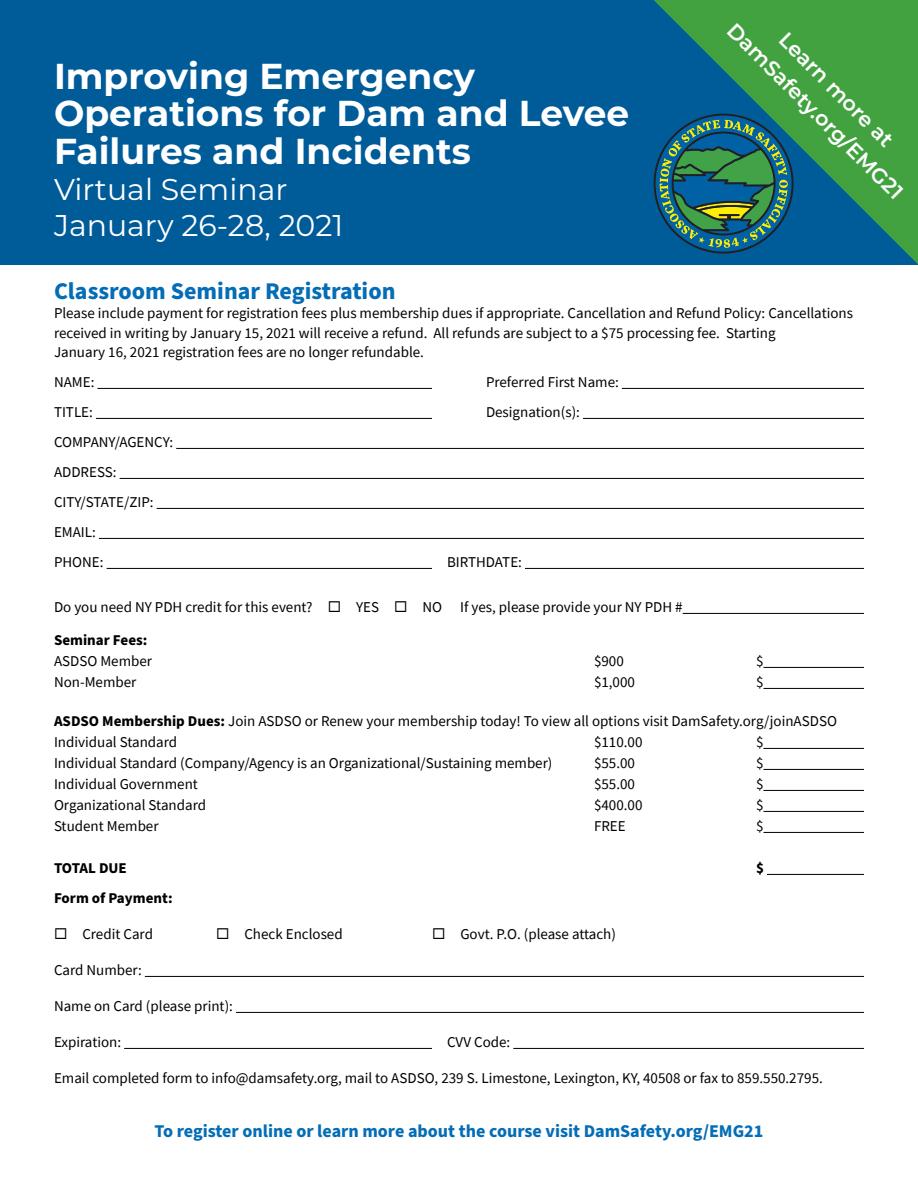
<style>
.page{position:relative;width:918px;height:1188px;background:#fff}
.page>*{position:absolute;margin:0;border:0;box-sizing:border-box;transform-origin:0 0}
.t1{font:700 36px/37.5px "Montserrat";color:#fff}
.t2{font:30px "Montserrat";color:#fff}
.t3{font:700 24px "Source Sans Pro";color:#046db5}
.t4{font:600 21px "Montserrat";color:#fff}
.t5{font:700 18px "Source Sans Pro";color:#046db5}
.t6{font:15px/19.5px "Source Sans Pro";color:#000}
.t7{font:700 15px "Source Sans Pro";color:#000}
.s1{font-weight:700}
</style>
<div class="page">
<div style="left:0;top:0;width:918px;height:265px;background:#005b99"></div>
<svg style="left:654px;top:0;width:264px;height:264px;fill:#42a240"></svg>
<svg style="left:654px;top:114px;width:140px;height:140px"></svg>
<hr style="left:97px;top:388px;width:335px;height:1px;background:#000">
<hr style="left:622px;top:388px;width:242px;height:1px;background:#000">
<hr style="left:96px;top:418px;width:336px;height:1px;background:#000">
<hr style="left:583px;top:418px;width:281px;height:1px;background:#000">
<hr style="left:176px;top:448px;width:688px;height:1px;background:#000">
<hr style="left:120px;top:478px;width:744px;height:1px;background:#000">
<hr style="left:157px;top:508px;width:707px;height:1px;background:#000">
<hr style="left:99px;top:538px;width:765px;height:1px;background:#000">
<hr style="left:107px;top:568px;width:325px;height:1px;background:#000">
<hr style="left:525px;top:568px;width:339px;height:1px;background:#000">
<hr style="left:683px;top:613px;width:181px;height:1px;background:#000">
<hr style="left:763px;top:667px;width:101px;height:1px;background:#000">
<hr style="left:763px;top:688px;width:101px;height:1px;background:#000">
<hr style="left:763px;top:748px;width:101px;height:1px;background:#000">
<hr style="left:763px;top:769px;width:101px;height:1px;background:#000">
<hr style="left:763px;top:790px;width:101px;height:1px;background:#000">
<hr style="left:763px;top:811px;width:101px;height:1px;background:#000">
<hr style="left:763px;top:832px;width:101px;height:1px;background:#000">
<hr style="left:767px;top:874px;width:97px;height:1px;background:#000">
<hr style="left:145px;top:976px;width:719px;height:1px;background:#000">
<hr style="left:236px;top:1012px;width:628px;height:1px;background:#000">
<hr style="left:124px;top:1048px;width:308px;height:1px;background:#000">
<hr style="left:513px;top:1048px;width:351px;height:1px;background:#000">
<p class="t1" style="left:54px;top:56px;width:577px">Improving Emergency<br>Operations for Dam and Levee<br>Failures and Incidents</p>
<p class="t2" style="left:54px;top:169px;width:235px">Virtual Seminar</p>
<p class="t2" style="left:54px;top:205px;width:291px">January 26-28, 2021</p>
<p class="t4" style="left:741px;top:16px;width:240px;rotate:45deg">DamSafety.org/EMG21</p>
<p class="t4" style="left:793px;top:26px;width:153px;rotate:45deg">Learn more at</p>
<p class="t3" style="left:54px;top:275px;width:343px">Classroom Seminar Registration</p>
<p class="t6" style="left:54px;top:303px;width:801px">Please include payment for registration fees plus membership dues if appropriate. Cancellation and Refund Policy: Cancellations received in writing by January 15, 2021 will receive a refund. All refunds are subject to a $75 processing fee. Starting</p>
<p class="t6" style="left:54px;top:342px;width:372px">January 16, 2021 registration fees are no longer refundable.</p>
<p class="t6" style="left:54px;top:372px;width:42px">NAME:</p>
<p class="t6" style="left:486px;top:372px;width:134px">Preferred First Name:</p>
<p class="t6" style="left:54px;top:402px;width:40px">TITLE:</p>
<p class="t6" style="left:486px;top:402px;width:95px">Designation(s):</p>
<p class="t6" style="left:54px;top:432px;width:121px">COMPANY/AGENCY:</p>
<p class="t6" style="left:54px;top:462px;width:64px">ADDRESS:</p>
<p class="t6" style="left:54px;top:492px;width:101px">CITY/STATE/ZIP:</p>
<p class="t6" style="left:54px;top:522px;width:43px">EMAIL:</p>
<p class="t6" style="left:54px;top:552px;width:51px">PHONE:</p>
<p class="t6" style="left:447px;top:552px;width:76px">BIRTHDATE:</p>
<p class="t6" style="left:54px;top:597px;width:630px">Do you need NY PDH credit for this event? ◻ YES ◻ NO If yes, please provide your NY PDH #</p>
<p class="t7" style="left:54px;top:630px;width:95px">Seminar Fees:</p>
<p class="t6" style="left:54px;top:651px;width:100px">ASDSO Member</p>
<p class="t6" style="left:594px;top:651px;width:31px">$900</p>
<p class="t6" style="left:756px;top:651px;width:9px">$</p>
<p class="t6" style="left:54px;top:672px;width:84px">Non-Member</p>
<p class="t6" style="left:594px;top:672px;width:43px">$1,000</p>
<p class="t6" style="left:756px;top:672px;width:9px">$</p>
<p class="t6" style="left:54px;top:711px;width:785px"><span class="s1">ASDSO Membership Dues:</span> Join ASDSO or Renew your membership today! To view all options visit DamSafety.org/joinASDSO</p>
<p class="t6" style="left:54px;top:732px;width:125px">Individual Standard</p>
<p class="t6" style="left:594px;top:732px;width:50px">$110.00</p>
<p class="t6" style="left:756px;top:732px;width:9px">$</p>
<p class="t6" style="left:54px;top:753px;width:500px">Individual Standard (Company/Agency is an Organizational/Sustaining member)</p>
<p class="t6" style="left:594px;top:753px;width:43px">$55.00</p>
<p class="t6" style="left:756px;top:753px;width:9px">$</p>
<p class="t6" style="left:54px;top:774px;width:145px">Individual Government</p>
<p class="t6" style="left:594px;top:774px;width:43px">$55.00</p>
<p class="t6" style="left:756px;top:774px;width:9px">$</p>
<p class="t6" style="left:54px;top:795px;width:154px">Organizational Standard</p>
<p class="t6" style="left:594px;top:795px;width:50px">$400.00</p>
<p class="t6" style="left:756px;top:795px;width:9px">$</p>
<p class="t6" style="left:54px;top:816px;width:106px">Student Member</p>
<p class="t6" style="left:594px;top:816px;width:33px">FREE</p>
<p class="t6" style="left:756px;top:816px;width:9px">$</p>
<p class="t7" style="left:54px;top:858px;width:74px">TOTAL DUE</p>
<p class="t7" style="left:756px;top:858px;width:9px">$</p>
<p class="t7" style="left:54px;top:888px;width:120px">Form of Payment:</p>
<p class="t6" style="left:54px;top:924px;width:101px">◻ Credit Card</p>
<p class="t6" style="left:216px;top:924px;width:128px">◻ Check Enclosed</p>
<p class="t6" style="left:432px;top:924px;width:186px">◻ Govt. P.O. (please attach)</p>
<p class="t6" style="left:54px;top:960px;width:89px">Card Number:</p>
<p class="t6" style="left:54px;top:996px;width:180px">Name on Card (please print):</p>
<p class="t6" style="left:54px;top:1032px;width:69px">Expiration:</p>
<p class="t6" style="left:447px;top:1032px;width:65px">CVV Code:</p>
<p class="t6" style="left:54px;top:1068px;width:770px">Email completed form to info@damsafety.org, mail to ASDSO, 239 S. Limestone, Lexington, KY, 40508 or fax to 859.550.2795.</p>
<p class="t5" style="left:155px;top:1119px;width:610px">To register online or learn more about the course visit DamSafety.org/EMG21</p>
</div>
